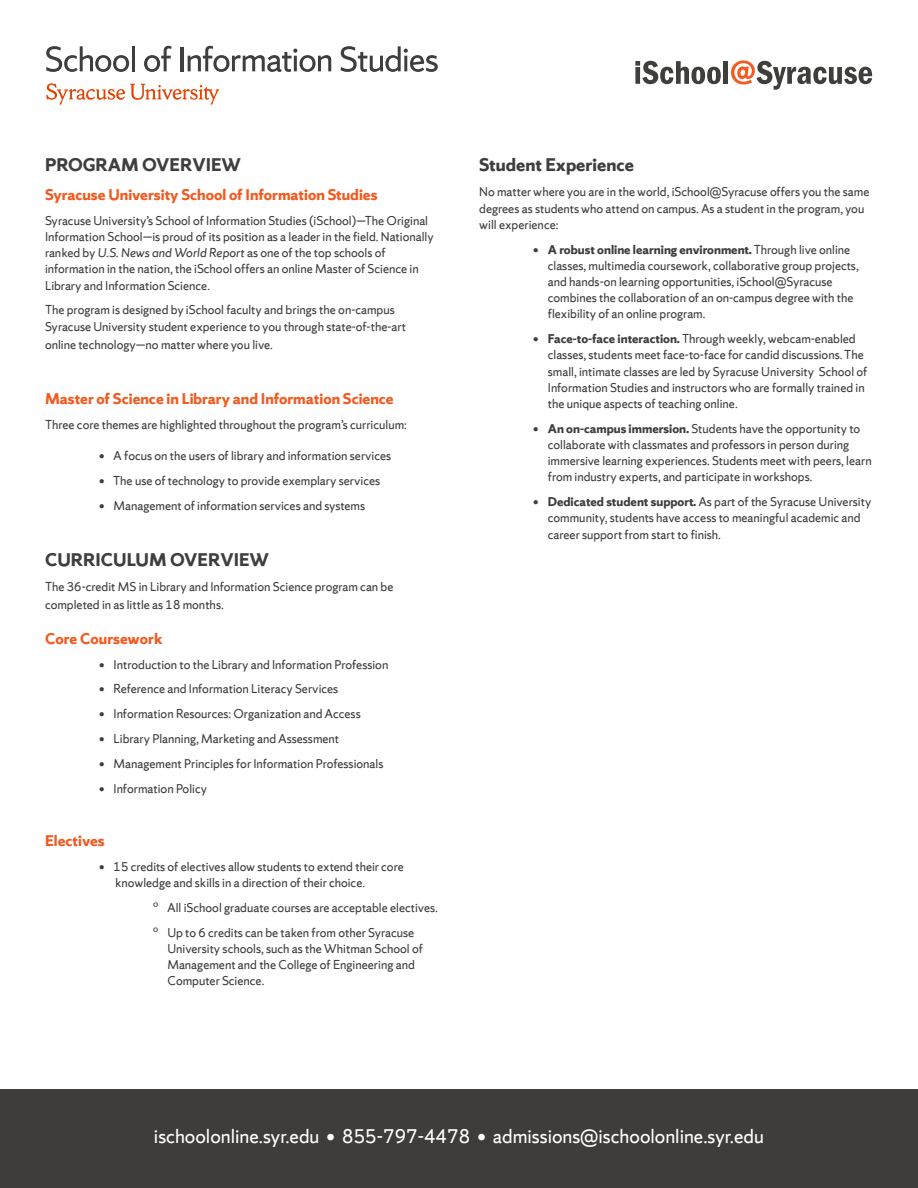
<style>
.page{position:relative;width:918px;height:1188px;background:#fff}
.page>*{position:absolute;margin:0;border:0;box-sizing:border-box;transform-origin:0 0}
.t1{font:21px "Sherman Sans";color:#fff}
.t2{font:700 19.5px "Sherman Sans";color:#3e3e3f}
.t3{font:700 16.5px "Sherman Sans";color:#f25b21}
.t4{font:13.5px/16.2px "Sherman Sans";color:#3e3e3f}
.s1{font-style:italic}
.s2{font-family:"Helvetica Neue"}
.s3{font-weight:700}
</style>
<div class="page">
<div style="left:0;top:1089px;width:918px;height:99px;background:#3e3d3c"></div>
<svg style="left:46px;top:83px;width:173px;height:22px"></svg>
<svg style="left:46px;top:46px;width:83px;height:26px"></svg>
<hr style="left:132px;top:46px;width:3px;height:25px;background:#3e3e3f">
<svg style="left:144px;top:46px;width:28px;height:26px"></svg>
<hr style="left:180px;top:47px;width:3px;height:24px;background:#3e3e3f">
<svg style="left:188px;top:46px;width:143px;height:26px"></svg>
<svg style="left:341px;top:46px;width:97px;height:26px"></svg>
<svg style="left:635px;top:61px;width:86px;height:23px"></svg>
<div style="left:723px;top:61px;width:5px;height:23px;background:#3e3e3c"></div>
<svg style="left:731px;top:60px;width:141px;height:30px"></svg>
<p class="t2" style="left:45px;top:153px;width:198px">PROGRAM OVERVIEW</p>
<p class="t3" style="left:45px;top:184px;width:334px">Syracuse University School of Information Studies</p>
<p class="t4" style="left:45px;top:212px;width:390px">Syracuse University’s School of Information Studies (iSchool)—The Original Information School—is proud of its position as a leader in the field. Nationally ranked by <span class="s1">U.S. News and World Report</span> as one of the top schools of information in the nation, the iSchool offers an online Master of Science in Library and Information Science.</p>
<p class="t4" style="left:45px;top:302px;width:362px">The program is designed by iSchool faculty and brings the on-campus<br>Syracuse University student experience to you through state-of-the-art</p>
<p class="t4" style="left:45px;top:336px;width:229px">online technology—no matter where you live.</p>
<p class="t3" style="left:45px;top:389px;width:350px">Master of Science in Library and Information Science</p>
<p class="t4" style="left:45px;top:416px;width:363px">Three core themes are highlighted throughout the program’s curriculum:</p>
<p class="t4" style="left:99px;top:448px;width:294px">• A focus on the users of library and information services</p>
<p class="t4" style="left:99px;top:473px;width:283px">• The use of technology to provide exemplary services</p>
<p class="t4" style="left:99px;top:498px;width:268px">• Management of information services and systems</p>
<p class="t2" style="left:45px;top:547px;width:226px">CURRICULUM OVERVIEW</p>
<p class="t4" style="left:45px;top:577px;width:350px;line-height:18px">The 36-credit MS in Library and Information Science program can be completed in as little as 18 months.</p>
<p class="t3" style="left:45px;top:628px;width:119px">Core Coursework</p>
<p class="t4" style="left:99px;top:656px;width:291px">• Introduction to the Library and Information Profession</p>
<p class="t4" style="left:99px;top:681px;width:241px">• Reference and Information Literacy Services</p>
<p class="t4" style="left:99px;top:706px;width:263px">• Information Resources: Organization and Access</p>
<p class="t4" style="left:99px;top:731px;width:242px">• Library Planning, Marketing and Assessment</p>
<p class="t4" style="left:99px;top:755px;width:286px">• Management Principles for Information Professionals</p>
<p class="t4" style="left:99px;top:780px;width:110px">• Information Policy</p>
<p class="t3" style="left:45px;top:830px;width:61px">Electives</p>
<p class="t4" style="left:115px;top:858px;width:290px;text-indent:-16px">• 15 credits of electives allow students to extend their core knowledge and skills in a direction of their choice.</p>
<p class="t4" style="left:153px;top:899px;width:286px"><span class="s2">º</span> All iSchool graduate courses are acceptable electives.</p>
<p class="t4" style="left:167px;top:924px;width:257px;text-indent:-14px"><span class="s2">º</span> Up to 6 credits can be taken from other Syracuse University schools, such as the Whitman School of Management and the College of Engineering and Computer Science.</p>
<p class="t2" style="left:479px;top:153px;width:156px">Student Experience</p>
<p class="t4" style="left:479px;top:184px;width:392px">No matter where you are in the world, iSchool@Syracuse offers you the same degrees as students who attend on campus. As a student in the program, you will experience:</p>
<p class="t4" style="left:548px;top:241px;width:312px;text-indent:-15px">• <span class="s3">A robust online learning environment.</span> Through live online classes, multimedia coursework, collaborative group projects, and hands-on learning opportunities, iSchool@Syracuse combines the collaboration of an on-campus degree with the flexibility of an online program.</p>
<p class="t4" style="left:548px;top:331px;width:321px;text-indent:-15px">• <span class="s3">Face-to-face interaction.</span> Through weekly, webcam-enabled classes, students meet face-to-face for candid discussions. The small, intimate classes are led by Syracuse University School of Information Studies and instructors who are formally trained in the unique aspects of teaching online.</p>
<p class="t4" style="left:548px;top:420px;width:325px;text-indent:-15px">• <span class="s3">An on-campus immersion.</span> Students have the opportunity to collaborate with classmates and professors in person during immersive learning experiences. Students meet with peers, learn from industry experts, and participate in workshops.</p>
<p class="t4" style="left:548px;top:494px;width:325px;text-indent:-15px">• <span class="s3">Dedicated student support.</span> As part of the Syracuse University community, students have access to meaningful academic and career support from start to finish.</p>
<h1 class="t1" style="left:154px;top:1124px;width:612px">ischoolonline.syr.edu • 855-797-4478 • admissions@ischoolonline.syr.edu</h1>
</div>
